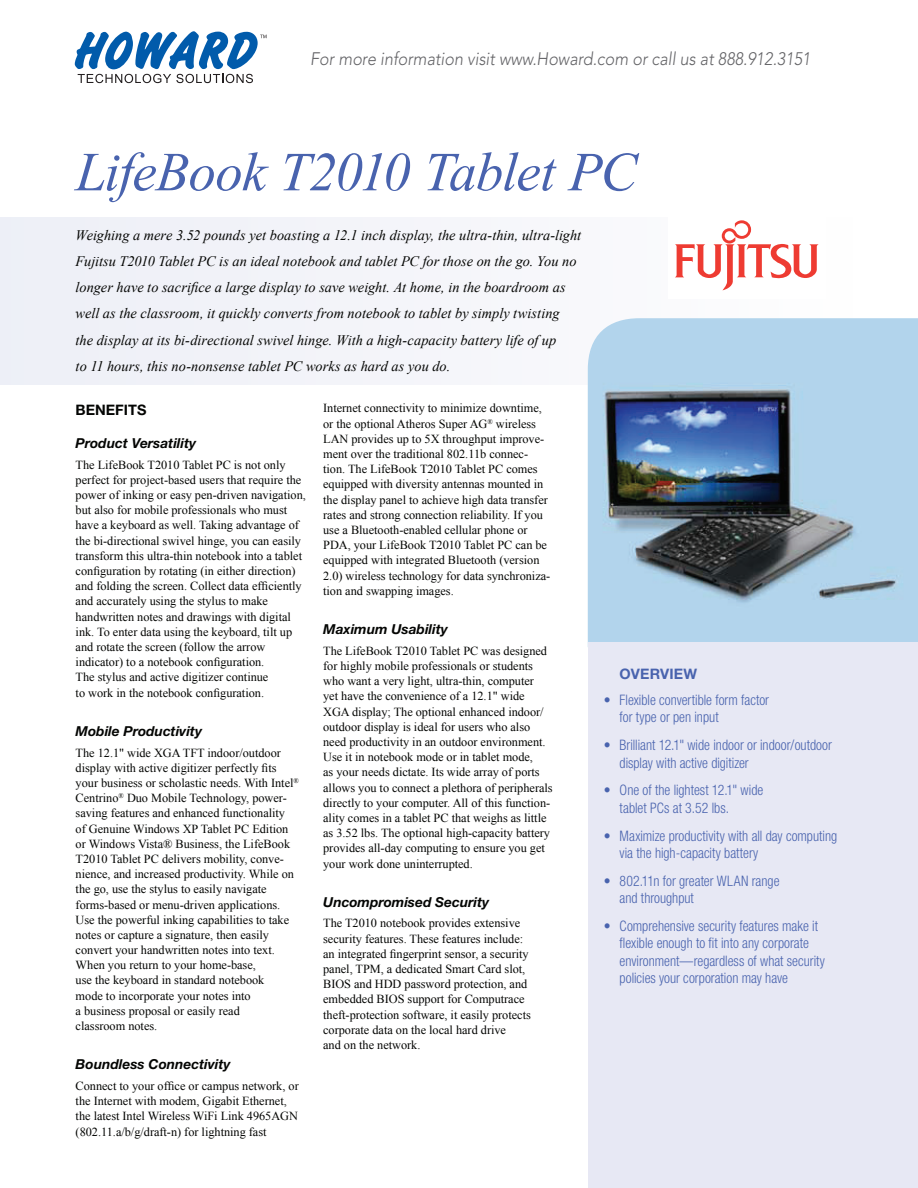
<style>
.page{position:relative;width:918px;height:1188px;background:#fff}
.page>*{position:absolute;margin:0;border:0;box-sizing:border-box;transform-origin:0 0}
.t1{font:italic 55.05px "Times New Roman";letter-spacing:-.02em;color:#4963ae}
.t2{font:italic 300 18px "Avenir";color:#636366;scale:.9 1}
.t3{font:italic 14.4px/26.1px "Times New Roman";letter-spacing:.005em;color:#040503}
.t4{font:300 condensed 14.4px/17.4px "Helvetica Neue";color:#4963ae;scale:.95 1}
.t5{font:700 14.4px "Helvetica Neue";color:#040503}
.t6{font:700 14.4px "Helvetica Neue";letter-spacing:.015em;color:#4963ae}
.t7{font:italic 700 13.8px "Helvetica Neue";color:#040503}
.t8{font:12.3px/15.1px "Times New Roman";color:#040503}
</style>
<div class="page">
<div style="left:0;top:217px;width:852px;height:167px;background:#f3f4f9"></div>
<img style="left:588px;top:318px;width:330px;height:329px">
<div style="left:588px;top:643px;width:329px;height:545px;background:#e7e8f4"></div>
<svg style="left:75px;top:31px;width:192px;height:52px"></svg>
<div style="left:668px;top:213px;width:158px;height:85px;background:#fff"></div>
<svg style="left:675px;top:220px;width:144px;height:70px"></svg>
<h2 class="t2" style="left:310px;top:48px;width:557px">For more information visit www.Howard.com or call us at 888.912.3151</h2>
<h1 class="t1" style="left:76px;top:140px;width:563px">LifeBook T2010 Tablet PC</h1>
<p class="t3" style="left:76px;top:222px;width:507px">Weighing a mere 3.52 pounds yet boasting a 12.1 inch display, the ultra-thin, ultra-light Fujitsu T2010 Tablet PC is an ideal notebook and tablet PC for those on the go. You no longer have to sacrifice a large display to save weight. At home, in the boardroom as well as the classroom, it quickly converts from notebook to tablet by simply twisting<br>the display at its bi-directional swivel hinge. With a high-capacity battery life of up<br>to 11 hours, this no-nonsense tablet PC works as hard as you do.</p>
<p class="t5" style="left:76px;top:401px;width:72px">BENEFITS</p>
<p class="t7" style="left:76px;top:434px;width:122px">Product Versatility</p>
<p class="t8" style="left:76px;top:457px;width:232px">The LifeBook T2010 Tablet PC is not only perfect for project-based users that require the power of inking or easy pen-driven navigation, but also for mobile professionals who must have a keyboard as well. Taking advantage of the bi-directional swivel hinge, you can easily transform this ultra-thin notebook into a tablet configuration by rotating (in either direction) and folding the screen. Collect data efficiently and accurately using the stylus to make handwritten notes and drawings with digital ink. To enter data using the keyboard, tilt up and rotate the screen (follow the arrow indicator) to a notebook configuration.<br>The stylus and active digitizer continue<br>to work in the notebook configuration.</p>
<p class="t7" style="left:76px;top:722px;width:128px">Mobile Productivity</p>
<p class="t8" style="left:76px;top:745px;width:225px">The 12.1" wide XGA TFT indoor/outdoor display with active digitizer perfectly fits your business or scholastic needs. With Intel<sup>® </sup>Centrino<sup>®</sup> Duo Mobile Technology, power&shy;saving features and enhanced functionality<br>of Genuine Windows XP Tablet PC Edition or Windows Vista® Business, the LifeBook T2010 Tablet PC delivers mobility, conve&shy;nience, and increased productivity. While on the go, use the stylus to easily navigate forms-based or menu-driven applications.<br>Use the powerful inking capabilities to take notes or capture a signature, then easily convert your handwritten notes into text.<br>When you return to your home-base,<br>use the keyboard in standard notebook<br>mode to incorporate your notes into<br>a business proposal or easily read<br>classroom notes.</p>
<p class="t7" style="left:76px;top:1056px;width:157px">Boundless Connectivity</p>
<p class="t8" style="left:76px;top:1078px;width:225px">Connect to your office or campus network, or the Internet with modem, Gigabit Ethernet, the latest Intel Wireless WiFi Link 4965AGN (802.11.a/b/g/draft-n) for lightning fast</p>
<p class="t8" style="left:323px;top:401px;width:229px">Internet connectivity to minimize downtime, or the optional Atheros Super AG<sup>®</sup> wireless LAN provides up to 5X throughput improve&shy;ment over the traditional 802.11b connec&shy;tion. The LifeBook T2010 Tablet PC comes equipped with diversity antennas mounted in the display panel to achieve high data transfer rates and strong connection reliability. If you use a Bluetooth-enabled cellular phone or PDA, your LifeBook T2010 Tablet PC can be equipped with integrated Bluetooth (version 2.0) wireless technology for data synchroniza&shy;tion and swapping images.</p>
<p class="t7" style="left:323px;top:620px;width:126px">Maximum Usability</p>
<p class="t8" style="left:323px;top:643px;width:231px">The LifeBook T2010 Tablet PC was designed for highly mobile professionals or students who want a very light, ultra-thin, computer<br>yet have the convenience of a 12.1" wide XGA display; The optional enhanced indoor/ outdoor display is ideal for users who also need productivity in an outdoor environment.<br>Use it in notebook mode or in tablet mode,<br>as your needs dictate. Its wide array of ports allows you to connect a plethora of peripherals directly to your computer. All of this function&shy;ality comes in a tablet PC that weighs as little as 3.52 lbs. The optional high-capacity battery provides all-day computing to ensure you get your work done uninterrupted.</p>
<p class="t7" style="left:323px;top:893px;width:168px">Uncompromised Security</p>
<p class="t8" style="left:323px;top:916px;width:209px">The T2010 notebook provides extensive security features. These features include: an integrated fingerprint sensor, a security panel, TPM, a dedicated Smart Card slot, BIOS and HDD password protection, and embedded BIOS support for Computrace theft-protection software, it easily protects corporate data on the local hard drive<br>and on the network.</p>
<p class="t6" style="left:620px;top:665px;width:79px">OVERVIEW</p>
<p class="t4" style="left:620px;top:691px;width:159px">Flexible convertible form factor for type or pen input</p>
<p class="t4" style="left:620px;top:736px;width:225px">Brilliant 12.1" wide indoor or indoor/outdoor display with active digitizer</p>
<p class="t4" style="left:620px;top:781px;width:153px">One of the lightest 12.1" wide tablet PCs at 3.52 lbs.</p>
<p class="t4" style="left:620px;top:827px;width:231px">Maximize productivity with all day computing via the high-capacity battery</p>
<p class="t4" style="left:620px;top:872px;width:170px">802.11n for greater WLAN range and throughput</p>
<p class="t4" style="left:620px;top:917px;width:218px">Comprehensive security features make it flexible enough to fit into any corporate environment—regardless of what security policies your corporation may have</p>
</div>
